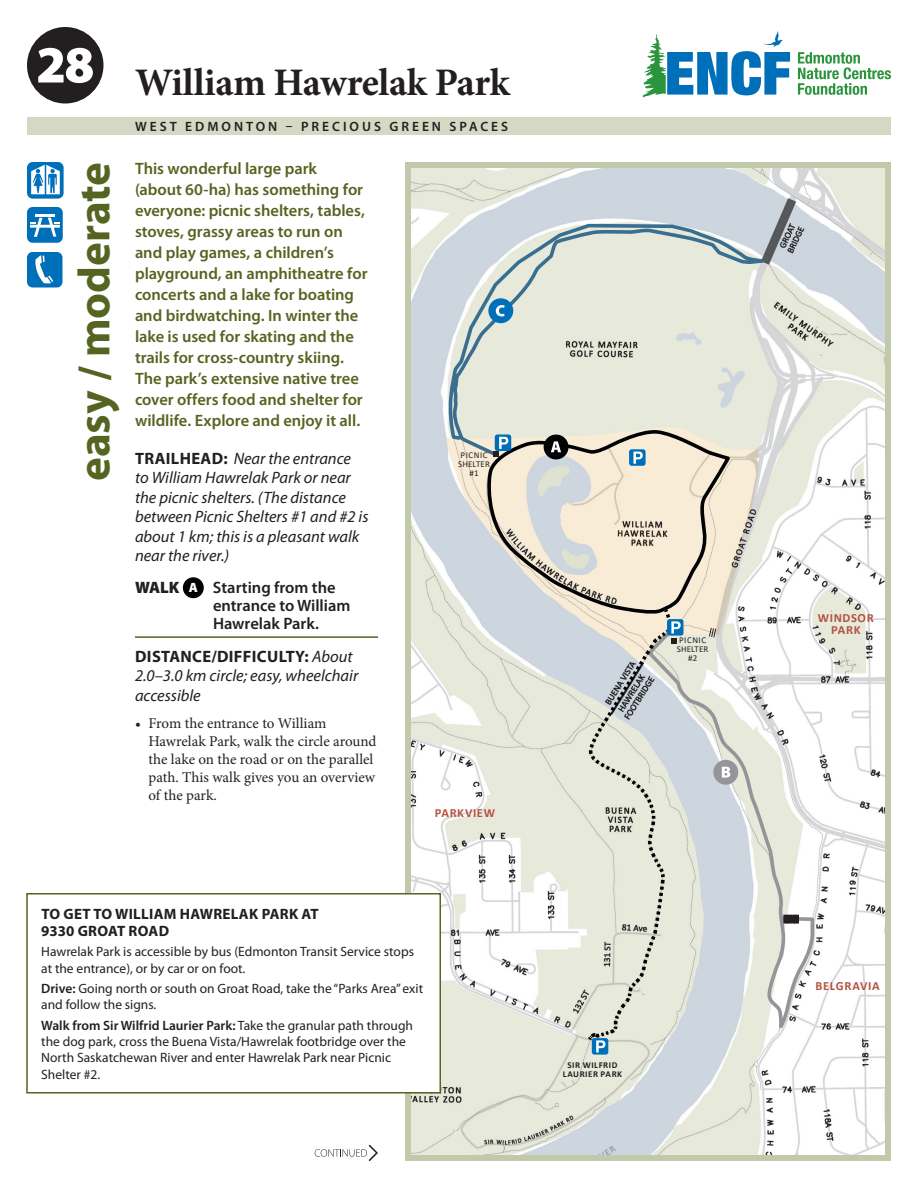
<style>
.page{position:relative;width:918px;height:1188px;background:#fff}
.page>*{position:absolute;margin:0;border:0;box-sizing:border-box;transform-origin:0 0}
.walk_number{font:900 52.5px "Myriad Pro";color:#fff}
.Easy_Mod_Difficult{font:700 45px "Myriad Pro";color:#566421}
.Heading_1{font:700 39px "Minion Pro";letter-spacing:-.01em;color:#231f20}
.Intro_Paragraph{font:600 16.5px/21px "Myriad Pro";color:#566421}
.Trailhead_TEXT{font:italic 16.5px/19.5px "Myriad Pro";color:#231f20}
.Distance_Difficulty{font:italic 16.5px/19.5px "Myriad Pro";color:#231f20}
.Walk_ABC_Text{font:600 16.5px/18px "Myriad Pro";color:#231f20}
.Walk_ABC_Text-2{font:900 16.5px "Myriad Pro";color:#231f20}
.bullets{font:15px/18px "Minion Pro";color:#231f20}
.Box_Heading{font:700 15px/16.5px "Myriad Pro";letter-spacing:.02em;color:#231f20}
.Box_Text{font:13.5px/16.2px "Myriad Pro";color:#231f20}
.t1{font:600 13.5px "Myriad Pro";letter-spacing:.22em;color:#231f20}
.t2{font:900 13.5px "Myriad Pro";color:#fff}
.Neighbourhoods{font:700 12.45px "Calibri";letter-spacing:.05em;color:#b45240}
.Neighbourhoods-2{font:9px "Calibri";letter-spacing:.025em;color:#231f20}
.Neighbourhoods-3{font:700 9px/9px "Calibri";letter-spacing:.06em;color:#231f20;text-align:center}
.s1{font-weight:700;font-style:normal}
.s2{font-weight:600}
</style>
<div class="page">
<div style="left:27px;top:27px;width:77px;height:77px;background:#231f20;border-radius:50%"></div>
<img style="left:412px;top:169px;width:472px;height:985px">
<div style="left:405px;top:162px;width:486px;height:999px;border:6px solid #c2c9ab"></div>
<svg style="left:798px;top:52px;width:93px;height:43px"></svg>
<svg style="left:642px;top:31px;width:148px;height:67px"></svg>
<hr style="left:135px;top:636px;width:243px;height:2px;background:#566421">
<div style="left:183px;top:577px;width:21px;height:21px;background:#010203;border-radius:50%"></div>
<div style="left:27px;top:162px;width:37px;height:37px;background:#006fba;border-radius:6px"></div>
<svg style="left:31px;top:165px;width:29px;height:29px"></svg>
<div style="left:27px;top:207px;width:36px;height:36px;background:#006fba;border-radius:6px"></div>
<hr style="left:35px;top:214px;width:20px;height:3px;background:#fff">
<svg style="left:30px;top:218px;width:30px;height:19px"></svg>
<div style="left:27px;top:252px;width:35px;height:35px;background:#006fba;border-radius:6px"></div>
<svg style="left:35px;top:256px;width:18px;height:27px"></svg>
<div style="left:27px;top:894px;width:413px;height:199px;background:#fff"></div>
<div style="left:26px;top:893px;width:415px;height:201px;border:2px solid #566421"></div>
<svg style="left:315px;top:1145px;width:63px;height:16px"></svg>
<svg style="left:681px;top:626px;width:135px;height:404px"></svg>
<svg style="left:483px;top:459px;width:249px;height:160px;background:#e1dacd"></svg>
<svg style="left:447px;top:222px;width:319px;height:237px;background:#daded5"></svg>
<svg style="left:783px;top:915px;width:16px;height:8px"></svg>
<div style="left:667px;top:619px;width:17px;height:17px;background:#006fba;border-radius:3px"></div>
<div style="left:713px;top:760px;width:25px;height:25px;background:#939598;border-radius:50%"></div>
<svg style="left:722px;top:767px;width:8px;height:11px"></svg>
<div style="left:544px;top:435px;width:25px;height:24px;background:#010203;border-radius:50%"></div>
<svg style="left:551px;top:441px;width:10px;height:11px"></svg>
<div style="left:592px;top:1038px;width:16px;height:17px;background:#006fba;border-radius:3px"></div>
<div style="left:629px;top:449px;width:17px;height:17px;background:#006fba;border-radius:3px"></div>
<svg style="left:633px;top:452px;width:10px;height:12px"></svg>
<svg style="left:495px;top:435px;width:16px;height:16px"></svg>
<div style="left:488px;top:298px;width:25px;height:25px;background:#006fba;border-radius:50%"></div>
<svg style="left:496px;top:305px;width:9px;height:11px"></svg>
<svg style="left:708px;top:627px;width:9px;height:11px"></svg>
<div style="left:27px;top:117px;width:864px;height:18px;background:#d4d9c3"></div>
<svg style="left:493px;top:437px;width:15px;height:20px"></svg>
<svg style="left:586px;top:605px;width:95px;height:448px;background:#d6d9cf"></svg>
<p class="walk_number" style="left:36px;top:30px;width:60px">28</p>
<p class="Heading_1" style="left:135px;top:55px;width:376px">William Hawrelak Park</p>
<p class="t1" style="left:135px;top:118px;width:375px">WEST EDMONTON – PRECIOUS GREEN SPACES</p>
<p class="Easy_Mod_Difficult" style="left:65px;top:481px;width:321px;rotate:-90deg">easy / moderate</p>
<p class="Intro_Paragraph" style="left:135px;top:158px;width:234px">This wonderful large park (about 60-ha) has something for everyone: picnic shelters, tables, stoves, grassy areas to run on and play games, a children’s playground, an amphitheatre for concerts and a lake for boating and birdwatching. In winter the lake is used for skating and the trails for cross-country skiing.<br>The park’s extensive native tree cover offers food and shelter for wildlife. Explore and enjoy it all.</p>
<p class="Trailhead_TEXT" style="left:135px;top:448px;width:235px"><span class="s1">TRAILHEAD:</span> Near the entrance to William Hawrelak Park or near the picnic shelters. (The distance between Picnic Shelters #1 and #2 is about 1 km; this is a pleasant walk near the river.)</p>
<p class="Walk_ABC_Text-2" style="left:135px;top:576px;width:46px">WALK</p>
<p class="t2" style="left:189px;top:578px;width:11px">A</p>
<p class="Walk_ABC_Text" style="left:213px;top:578px;width:139px">Starting from the entrance to William<br>Hawrelak Park.</p>
<p class="Distance_Difficulty" style="left:135px;top:646px;width:225px"><span class="s1">DISTANCE/DIFFICULTY:</span> About<br>2.0–3.0 km circle; easy, wheelchair accessible</p>
<p class="bullets" style="left:148px;top:714px;width:230px;text-indent:-14px">• From the entrance to William<br>Hawrelak Park, walk the circle around the lake on the road or on the parallel path. This walk gives you an overview of the park.</p>
<p class="Neighbourhoods-2" style="left:461px;top:449px;width:29px">PICNIC</p>
<p class="Neighbourhoods-2" style="left:458px;top:458px;width:33px">SHELTER</p>
<p class="Neighbourhoods-2" style="left:470px;top:467px;width:11px">#1</p>
<p class="Neighbourhoods" style="left:435px;top:804px;width:62px">PARKVIEW</p>
<p class="Box_Heading" style="left:41px;top:905px;width:279px">TO GET TO WILLIAM HAWRELAK PARK AT<br>9330 GROAT ROAD</p>
<p class="Box_Text" style="left:41px;top:944px;width:374px">Hawrelak Park is accessible by bus (Edmonton Transit Service stops at the entrance), or by car or on foot.</p>
<p class="Box_Text" style="left:41px;top:980px;width:383px"><span class="s2">Drive:</span> Going north or south on Groat Road, take the “Parks Area” exit and follow the signs.</p>
<p class="Box_Text" style="left:41px;top:1017px;width:373px"><span class="s2">Walk from Sir Wilfrid Laurier Park:</span> Take the granular path through the dog park, cross the Buena Vista/Hawrelak footbridge over the North Saskatchewan River and enter Hawrelak Park near Picnic Shelter #2.</p>
<p class="Neighbourhoods-3" style="left:563px;top:1061px;width:61px">SIR WILFRID<br>LAURIER PARK</p>
<p class="Neighbourhoods-2" style="left:679px;top:634px;width:29px">PICNIC</p>
<p class="Neighbourhoods-2" style="left:677px;top:643px;width:33px">SHELTER</p>
<p class="Neighbourhoods-2" style="left:688px;top:652px;width:11px">#2</p>
<p class="Neighbourhoods" style="left:818px;top:609px;width:58px">WINDSOR</p>
<p class="Neighbourhoods" style="left:831px;top:621px;width:31px">PARK</p>
<p class="Neighbourhoods" style="left:816px;top:977px;width:66px">BELGRAVIA</p>
</div>
